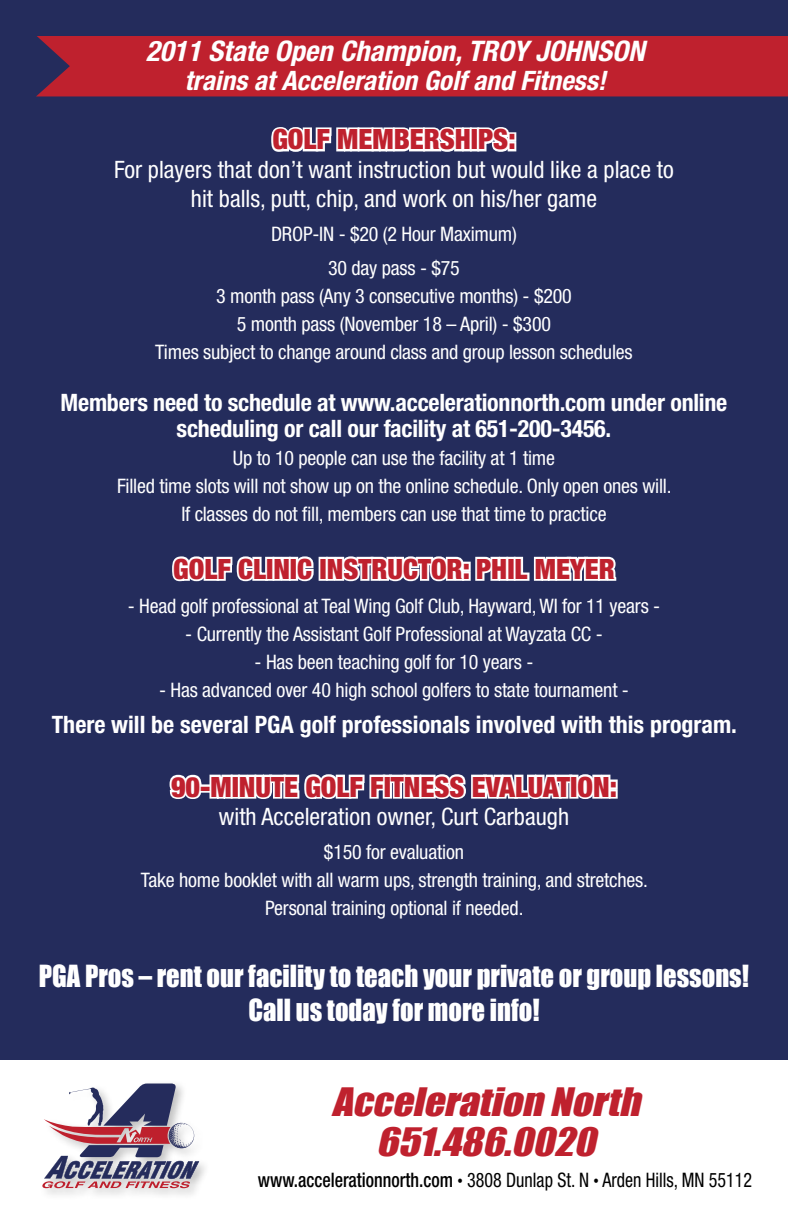
<style>
.page{position:relative;width:788px;height:1224px;background:#fff}
.page>*{position:absolute;margin:0;border:0;box-sizing:border-box;transform-origin:0 0}
.t1{font:italic 36px/40px "Impact";color:#bf212e;text-align:center;scale:1.11 1}
.t2{font:italic 700 condensed 28.4px "Helvetica Neue";color:#fff}
.t3{font:28px/33.6px "Impact";color:#fff;text-align:center;scale:.95 1}
.t4{font:900 condensed 28px "Helvetica Neue";color:#bf212e}
.t5{font:italic 700 condensed 26.8px "Helvetica Neue";color:#fff}
.t6{font:700 condensed 24px/26px "Helvetica Neue";letter-spacing:-.01em;color:#fff;text-align:center}
.t7{font:condensed 24px/28.8px "Helvetica Neue";color:#fff;text-align:center}
.t8{font:condensed 20px/28px "Helvetica Neue";letter-spacing:-.01em;color:#fff;text-align:center}
.t9{font:condensed 20px "Helvetica Neue";color:#000;scale:.9 1}
.s1{font-weight:500}
.s2{font-size:12px}
</style>
<div class="page">
<div style="left:0;top:0;width:788px;height:1060px;background:#242c5c"></div>
<div style="left:39px;top:1080px;width:172px;height:121px;background:#000;opacity:.25"></div>
<svg style="left:42px;top:1083px;width:157px;height:105px"></svg>
<svg style="left:269px;top:96px;width:243px;height:56px"></svg>
<div style="left:507px;top:132px;width:9px;height:10px;border:4px solid #fff"></div>
<div style="left:507px;top:142px;width:9px;height:9px;border:4px solid #fff"></div>
<svg style="left:169px;top:774px;width:442px;height:25px;background:#d2d4dd"></svg>
<div style="left:609px;top:779px;width:8px;height:10px;border:4px solid #fff"></div>
<div style="left:609px;top:789px;width:8px;height:10px;border:4px solid #fff"></div>
<svg style="left:172px;top:556px;width:142px;height:26px;background:#c7c9d6"></svg>
<div style="left:318px;top:557px;width:10px;height:24px;border:4px solid #fff"></div>
<svg style="left:324px;top:556px;width:142px;height:26px;background:#d5d6df"></svg>
<div style="left:462px;top:562px;width:9px;height:9px;border:4px solid #fff"></div>
<div style="left:462px;top:571px;width:9px;height:10px;border:4px solid #fff"></div>
<svg style="left:475px;top:556px;width:142px;height:25px;background:#d1d2dc"></svg>
<div style="left:36px;top:36px;width:752px;height:60px;background:#bf212e"></div>
<h2 class="t2" style="left:146px;top:34px;width:500px">2011 State Open Champion, TROY JOHNSON</h2>
<h3 class="t5" style="left:185px;top:64px;width:423px">trains at Acceleration Golf and Fitness!</h3>
<h3 class="t4" style="left:272px;top:122px;width:245px">GOLF MEMBERSHIPS:</h3>
<p class="t7" style="left:114px;top:155px;width:561px">For players that don’t want instruction but would like a place to hit balls, putt, chip, and work on his/her game</p>
<p class="t8" style="left:271px;top:217px;width:247px;line-height:34px">DROP-IN - $20 (2 Hour Maximum)<br>30 day pass - $75</p>
<p class="t8" style="left:155px;top:282px;width:479px">3 month pass (Any 3 consecutive months) - $200<br>5 month pass (November 18 – April) - $300<br>Times subject to change around class and group lesson schedules</p>
<p class="t6" style="left:61px;top:389px;width:668px">Members need to schedule at www.accelerationnorth.com under online scheduling or call our facility at 651-200-3456.</p>
<p class="t8" style="left:117px;top:444px;width:556px">Up to 10 people can use the facility at 1 time<br>Filled time slots will not show up on the online schedule. Only open ones will.<br>If classes do not fill, members can use that time to practice</p>
<h3 class="t4" style="left:173px;top:552px;width:443px">GOLF CLINIC INSTRUCTOR: PHIL MEYER</h3>
<p class="t8" style="left:128px;top:592px;width:534px">- Head golf professional at Teal Wing Golf Club, Hayward, WI for 11 years -</p>
<p class="t8" style="left:185px;top:620px;width:419px">- Currently the Assistant Golf Professional at Wayzata CC -</p>
<p class="t8" style="left:254px;top:648px;width:280px">- Has been teaching golf for 10 years -</p>
<p class="t8" style="left:159px;top:676px;width:471px">- Has advanced over 40 high school golfers to state tournament -</p>
<p class="t6" style="left:52px;top:711px;width:687px">There will be several PGA golf professionals involved with this program.</p>
<h3 class="t4" style="left:171px;top:769px;width:447px">90-MINUTE GOLF FITNESS EVALUATION:</h3>
<p class="t7" style="left:219px;top:802px;width:352px">with Acceleration owner, Curt Carbaugh</p>
<p class="t8" style="left:141px;top:838px;width:508px">$150 for evaluation<br>Take home booklet with all warm ups, strength training, and stretches.<br>Personal training optional if needed.</p>
<h3 class="t3" style="left:39px;top:959px;width:749px">PGA Pros – rent our facility to teach your private or group lessons!<br>Call us today for more info!</h3>
<h1 class="t1" style="left:332px;top:1082px;width:287px">Acceleration North<br>651.486.0020</h1>
<p class="t9" style="left:258px;top:1168px;width:550px"><span class="s1">www.accelerationnorth.com</span> <span class="s2">•</span> 3808 Dunlap St. N <span class="s2">•</span> Arden Hills, MN 55112</p>
</div>
